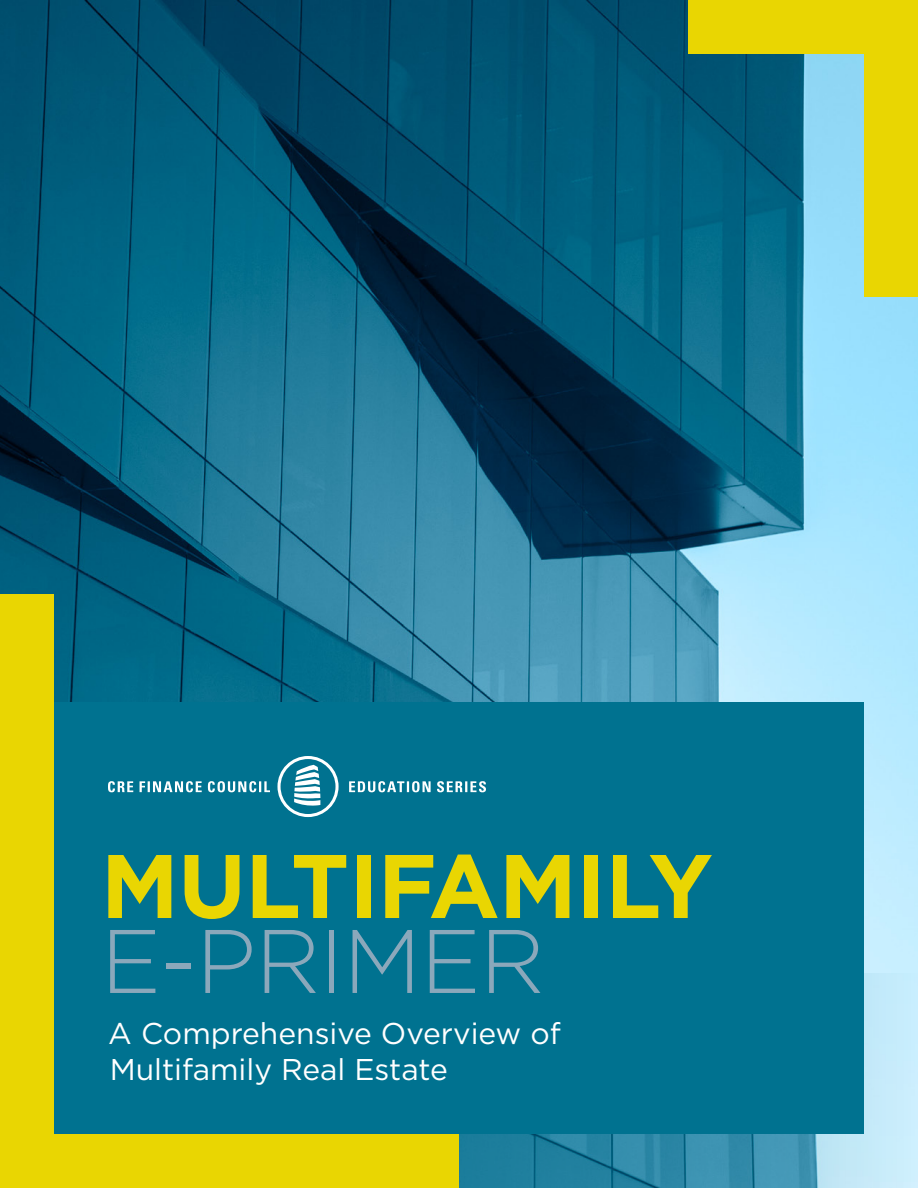
<style>
.page{position:relative;width:918px;height:1188px;background:#fff}
.page>*{position:absolute;margin:0;border:0;box-sizing:border-box;transform-origin:0 0}
.t1{font:700 90px "Gotham";letter-spacing:-.01em;color:#e9d602}
.t2{font:300 90px "Gotham";letter-spacing:-.01em;color:#8ba8bb}
.t3{font:30px/36px "Gotham";color:#fff}
</style>
<div class="page">
<img style="left:0;top:0;width:918px;height:974px">
<svg style="left:459px;top:974px;width:459px;height:214px;background:#6cb1c9"></svg>
<div style="left:0;top:702px;width:864px;height:432px;background:#007290"></div>
<div style="left:0;top:594px;width:54px;height:594px;background:#e9d602"></div>
<div style="left:0;top:1134px;width:459px;height:54px;background:#e9d602"></div>
<div style="left:864px;top:0;width:54px;height:297px;background:#e9d602"></div>
<div style="left:688px;top:0;width:230px;height:54px;background:#e9d602"></div>
<div style="left:277px;top:756px;width:62px;height:61px;border:3px solid #fff;border-radius:50%"></div>
<svg style="left:108px;top:765px;width:378px;height:41px"></svg>
<h1 class="t1" style="left:101px;top:826px;width:614px">MULTIFAMILY</h1>
<h1 class="t2" style="left:101px;top:904px;width:446px">E-PRIMER</h1>
<p class="t3" style="left:108px;top:1015px;width:454px">A Comprehensive Overview of<br>Multifamily Real Estate</p>
</div>
